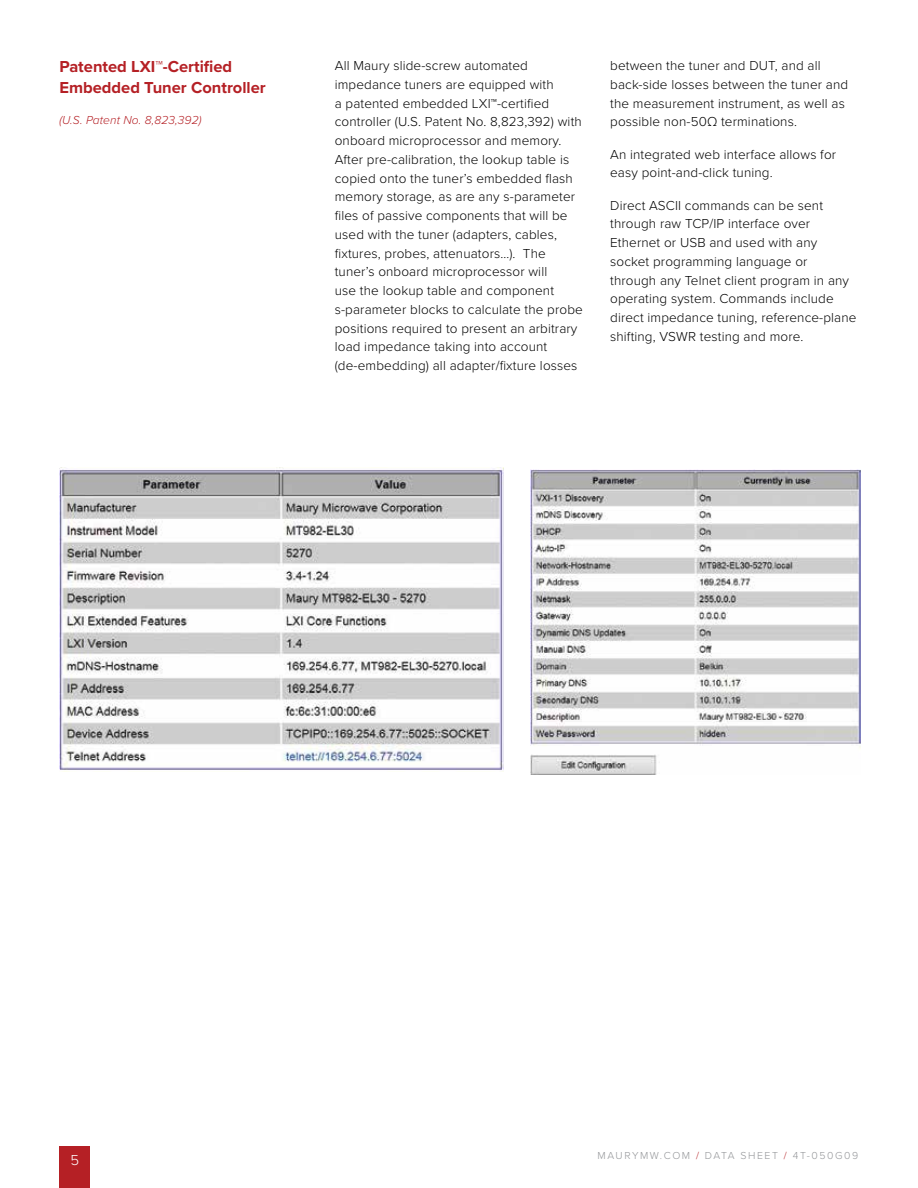
<style>
.page{position:relative;width:918px;height:1188px;background:#fff}
.page>*{position:absolute;margin:0;border:0;box-sizing:border-box;transform-origin:0 0}
.t1{font:700 16.5px/21px "Proxima Nova";color:#b52025}
.t2{font:300 15px "Proxima Nova";color:#fff}
.t3{font:300 13.5px/18.8px "Proxima Nova";letter-spacing:.01em;color:#000}
.t4{font:italic 300 12px "Proxima Nova";letter-spacing:.01em;color:#b52025}
.t5{font:300 10.5px "Proxima Nova";letter-spacing:.15em;color:#939598}
.s1{color:#b52025}
</style>
<div class="page">
<div style="left:59px;top:1147px;width:31px;height:41px;background:#b52025"></div>
<img style="left:59px;top:467px;width:444px;height:305px">
<img style="left:530px;top:470px;width:330px;height:304px">
<p class="t1" style="left:59px;top:56px;width:208px">Patented LXI™-Certified<br>Embedded Tuner Controller</p>
<p class="t4" style="left:59px;top:111px;width:144px">(U.S. Patent No. 8,823,392)</p>
<p class="t3" style="left:335px;top:55px;width:250px">All Maury slide-screw automated impedance tuners are equipped with<br>a patented embedded LXI™-certified controller (U.S. Patent No. 8,823,392) with onboard microprocessor and memory.<br>After pre-calibration, the lookup table is copied onto the tuner’s embedded flash memory storage, as are any s-parameter files of passive components that will be used with the tuner (adapters, cables, fixtures, probes, attenuators…). The tuner’s onboard microprocessor will<br>use the lookup table and component s-parameter blocks to calculate the probe positions required to present an arbitrary load impedance taking into account (de-embedding) all adapter/fixture losses</p>
<p class="t3" style="left:610px;top:55px;width:239px">between the tuner and DUT, and all back-side losses between the tuner and the measurement instrument, as well as possible non-50Ω terminations.</p>
<p class="t3" style="left:610px;top:144px;width:227px">An integrated web interface allows for easy point-and-click tuning.</p>
<p class="t3" style="left:610px;top:195px;width:248px">Direct ASCII commands can be sent through raw TCP/IP interface over Ethernet or USB and used with any socket programming language or through any Telnet client program in any operating system. Commands include direct impedance tuning, reference-plane shifting, VSWR testing and more.</p>
<p class="t2" style="left:70px;top:1149px;width:10px">5</p>
<p class="t5" style="left:598px;top:1148px;width:262px">MAURYMW.COM <span class="s1">/</span> DATA SHEET <span class="s1">/</span> 4T-050G09</p>
</div>
